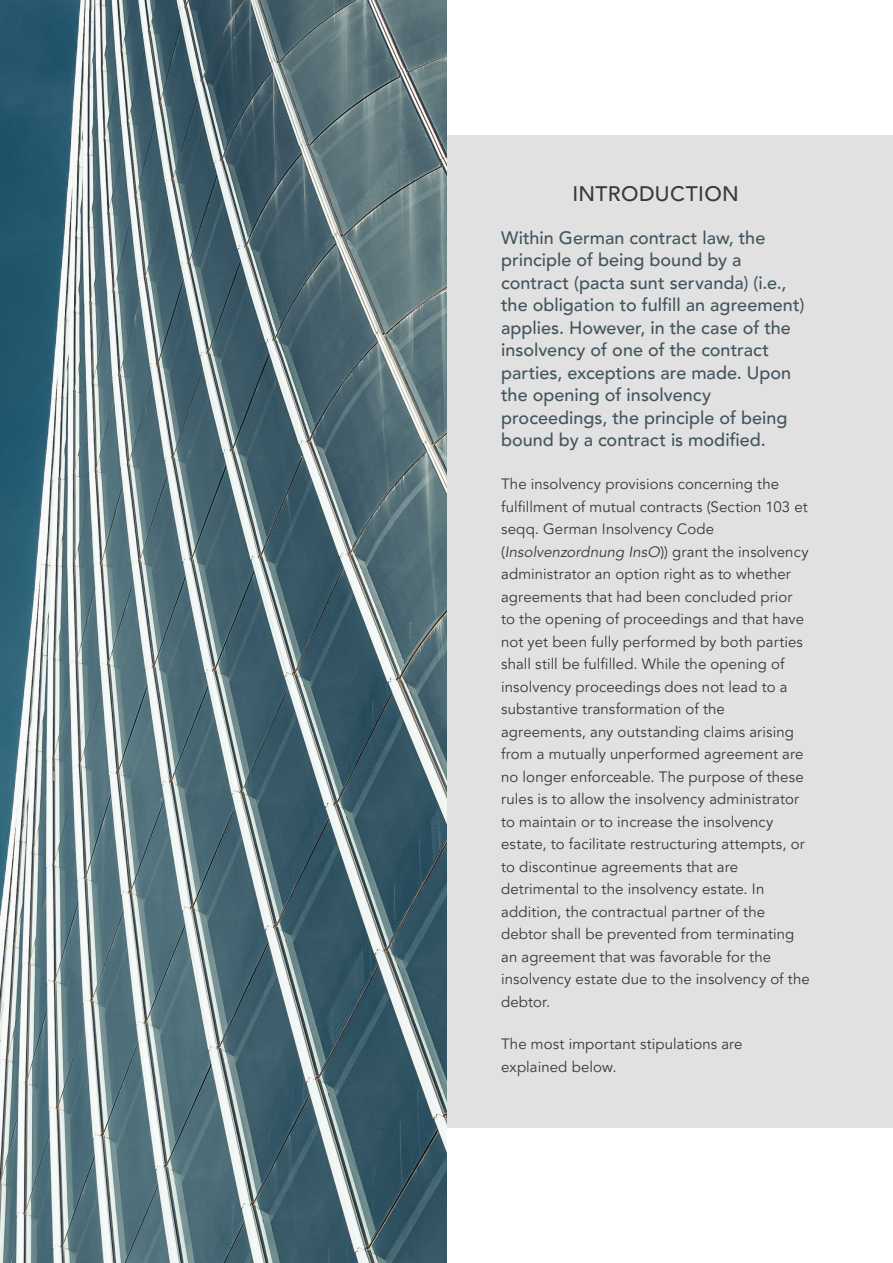
<style>
.page{position:relative;width:893px;height:1263px;background:#fff}
.page>*{position:absolute;margin:0;border:0;box-sizing:border-box;transform-origin:0 0}
.t1{font:500 21px "Avenir LT Pro";letter-spacing:.015em;color:#383938}
.Body_copy_italic{font:500 18px/22.5px "Avenir LT Pro";color:#42555e}
.Body_copy{font:15px/22.5px "Avenir LT Pro";letter-spacing:.005em;color:#383938}
.s1{font-style:italic}
</style>
<div class="page">
<div style="left:446px;top:135px;width:447px;height:993px;background:#e1e1e1"></div>
<img style="left:0;top:0;width:446px;height:1263px">
<h1 class="t1" style="left:572px;top:181px;width:168px">INTRODUCTION</h1>
<p class="Body_copy_italic" style="left:501px;top:227px;width:305px">Within German contract law, the principle of being bound by a contract (pacta sunt servanda) (i.e., the obligation to fulfill an agreement) applies. However, in the case of the insolvency of one of the contract parties, exceptions are made. Upon the opening of insolvency proceedings, the principle of being bound by a contract is modified.</p>
<p class="Body_copy" style="left:501px;top:473px;width:310px">The insolvency provisions concerning the fulfillment of mutual contracts (Section 103 et seqq. German Insolvency Code (<span class="s1">Insolvenzordnung InsO</span>)) grant the insolvency administrator an option right as to whether agreements that had been concluded prior to the opening of proceedings and that have not yet been fully performed by both parties shall still be fulfilled. While the opening of insolvency proceedings does not lead to a substantive transformation of the agreements, any outstanding claims arising from a mutually unperformed agreement are no longer enforceable. The purpose of these rules is to allow the insolvency administrator to maintain or to increase the insolvency estate, to facilitate restructuring attempts, or to discontinue agreements that are detrimental to the insolvency estate. In addition, the contractual partner of the debtor shall be prevented from terminating an agreement that was favorable for the insolvency estate due to the insolvency of the debtor.</p>
<p class="Body_copy" style="left:501px;top:1033px;width:243px">The most important stipulations are explained below.</p>
</div>
